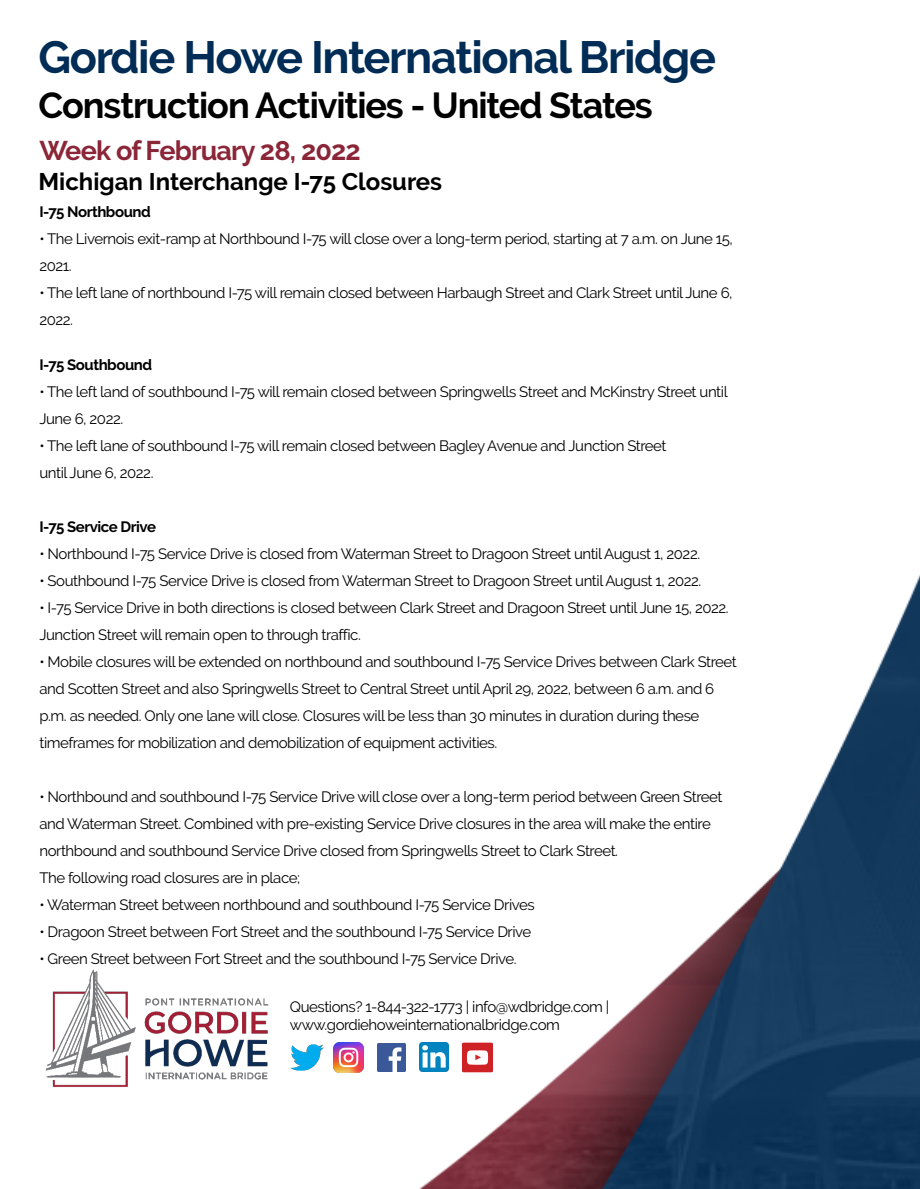
<style>
.page{position:relative;width:920px;height:1189px;background:#fff}
.page>*{position:absolute;margin:0;border:0;box-sizing:border-box;transform-origin:0 0}
.t1{font:700 45px "Raleway";letter-spacing:-.03em;color:#002c55}
.t2{font:700 36px "Raleway";letter-spacing:-.03em;color:#000}
.t3{font:700 27px "Raleway";letter-spacing:-.03em;color:#8b2638}
.t4{font:700 24px "Raleway";color:#000}
.t5{font:15px/27px "Raleway";letter-spacing:-.03em;color:#000}
.t6{font:700 15px "Raleway";letter-spacing:-.03em;color:#000}
</style>
<div class="page">
<img style="left:336px;top:576px;width:583px;height:612px">
<img style="left:290px;top:1044px;width:34px;height:27px">
<img style="left:377px;top:1043px;width:28px;height:28px">
<img style="left:420px;top:1042px;width:29px;height:29px">
<img style="left:461px;top:1041px;width:32px;height:32px">
<img style="left:333px;top:1042px;width:30px;height:30px">
<img style="left:45px;top:969px;width:224px;height:118px">
<h1 class="t1" style="left:38px;top:32px;width:679px">Gordie Howe International Bridge</h1>
<h2 class="t2" style="left:38px;top:85px;width:615px">Construction Activities - United States</h2>
<h3 class="t3" style="left:39px;top:135px;width:323px">Week of February 28, 2022</h3>
<h3 class="t4" style="left:38px;top:168px;width:405px">Michigan Interchange I-75 Closures</h3>
<p class="t6" style="left:39px;top:203px;width:113px">I-75 Northbound</p>
<p class="t5" style="left:39px;top:225px;width:695px">• The Livernois exit-ramp at Northbound I-75 will close over a long-term period, starting at 7 a.m. on June 15,<br>2021.</p>
<p class="t5" style="left:39px;top:279px;width:694px">• The left lane of northbound I-75 will remain closed between Harbaugh Street and Clark Street until June 6,<br>2022.</p>
<p class="t6" style="left:39px;top:356px;width:114px">I-75 Southbound</p>
<p class="t5" style="left:39px;top:378px;width:689px">• The left land of southbound I-75 will remain closed between Springwells Street and McKinstry Street until<br>June 6, 2022.</p>
<p class="t5" style="left:39px;top:432px;width:628px">• The left lane of southbound I-75 will remain closed between Bagley Avenue and Junction Street until June 6, 2022.</p>
<p class="t6" style="left:39px;top:518px;width:118px">I-75 Service Drive</p>
<p class="t5" style="left:39px;top:540px;width:662px">• Northbound I-75 Service Drive is closed from Waterman Street to Dragoon Street until August 1, 2022.</p>
<p class="t5" style="left:39px;top:567px;width:663px">• Southbound I-75 Service Drive is closed from Waterman Street to Dragoon Street until August 1, 2022.</p>
<p class="t5" style="left:39px;top:594px;width:690px">• I-75 Service Drive in both directions is closed between Clark Street and Dragoon Street until June 15, 2022.<br>Junction Street will remain open to through traffic.</p>
<p class="t5" style="left:39px;top:648px;width:699px">• Mobile closures will be extended on northbound and southbound I-75 Service Drives between Clark Street and Scotten Street and also Springwells Street to Central Street until April 29, 2022, between 6 a.m. and 6 p.m. as needed. Only one lane will close. Closures will be less than 30 minutes in duration during these timeframes for mobilization and demobilization of equipment activities.</p>
<p class="t5" style="left:39px;top:783px;width:684px">• Northbound and southbound I-75 Service Drive will close over a long-term period between Green Street and Waterman Street. Combined with pre-existing Service Drive closures in the area will make the entire northbound and southbound Service Drive closed from Springwells Street to Clark Street.<br>The following road closures are in place;</p>
<p class="t5" style="left:39px;top:891px;width:497px">• Waterman Street between northbound and southbound I-75 Service Drives</p>
<p class="t5" style="left:39px;top:918px;width:493px">• Dragoon Street between Fort Street and the southbound I-75 Service Drive</p>
<p class="t5" style="left:39px;top:945px;width:478px">• Green Street between Fort Street and the southbound I-75 Service Drive.</p>
<p class="t5" style="left:290px;top:997px;width:321px;line-height:18px">Questions? 1-844-322-1773 | info@wdbridge.com | www.gordiehoweinternationalbridge.com</p>
</div>
